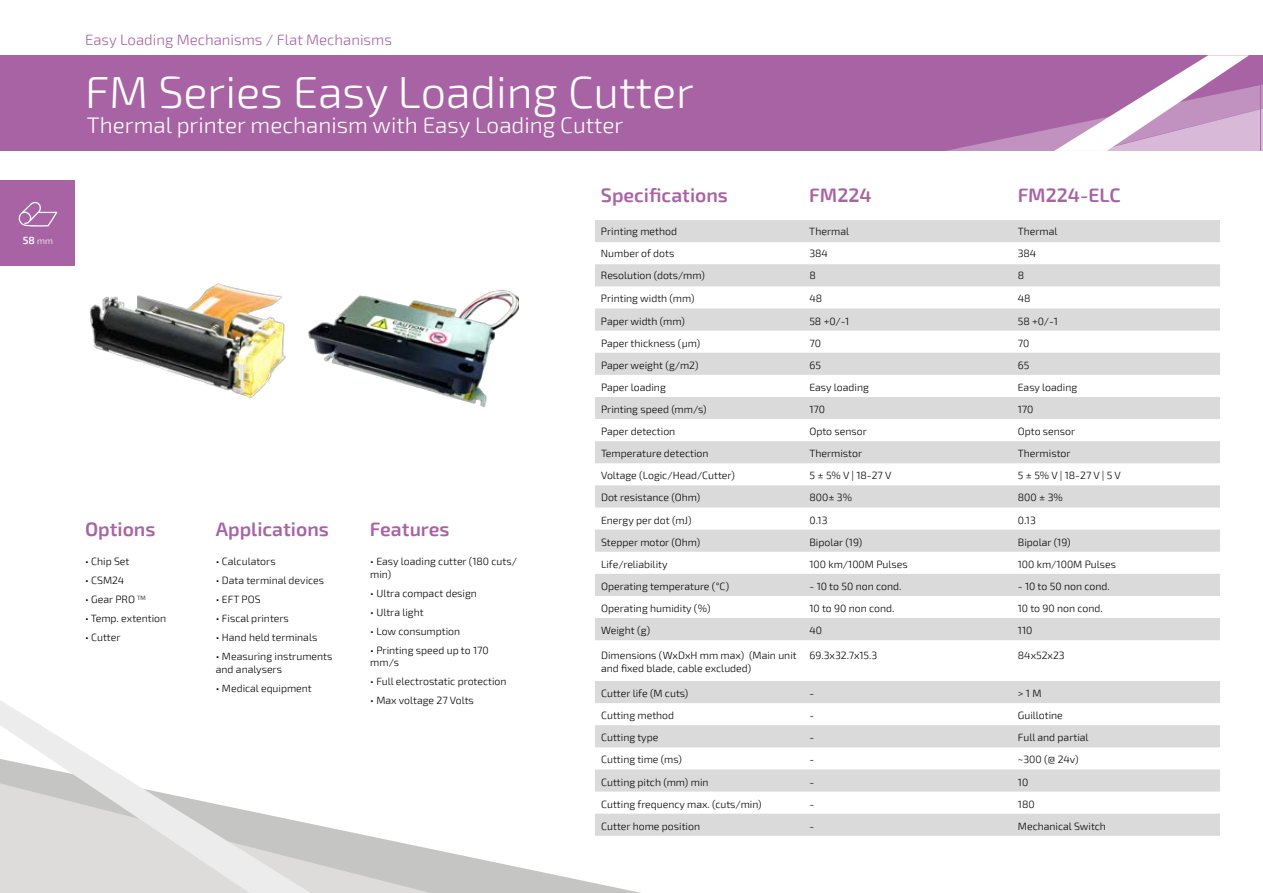
<style>
.page{position:relative;width:1263px;height:893px;background:#fff}
.page>*{position:absolute;margin:0;border:0;box-sizing:border-box;transform-origin:0 0}
.t1{font:300 45px "Exo 2";color:#fff}
.t2{font:300 22.5px "Exo 2";color:#fff}
.t3{font:600 19.5px "Exo 2";color:#a863a5}
.t4{font:300 15px "Exo 2";color:#a863a5}
.t5{font:300 10.5px/12.6px "Exo 2";color:#000}
.t6{font:600 10.5px "Exo 2";color:#fff}
.s1{font-weight:300;font-size:9px}
</style>
<div class="page">
<svg style="left:328px;top:827px;width:313px;height:66px"></svg>
<svg style="left:0;top:700px;width:328px;height:193px"></svg>
<div style="left:0;top:55px;width:1263px;height:96px;background:#a863a5"></div>
<svg style="left:595px;top:220px;width:625px;height:616px"></svg>
<div style="left:0;top:181px;width:74px;height:85px;background:#a863a5"></div>
<svg style="left:18px;top:202px;width:39px;height:25px"></svg>
<svg style="left:946px;top:55px;width:317px;height:96px"></svg>
<img style="left:90px;top:283px;width:196px;height:115px">
<img style="left:308px;top:290px;width:211px;height:118px">
<p class="t6" style="left:23px;top:234px;width:32px">58 <span class="s1">mm</span></p>
<h3 class="t4" style="left:85px;top:31px;width:308px">Easy Loading Mechanisms / Flat Mechanisms</h3>
<h1 class="t1" style="left:85px;top:66px;width:610px">FM Series Easy Loading Cutter</h1>
<h2 class="t2" style="left:87px;top:112px;width:538px">Thermal printer mechanism with Easy Loading Cutter</h2>
<h3 class="t3" style="left:85px;top:517px;width:72px">Options</h3>
<h3 class="t3" style="left:216px;top:517px;width:115px">Applications</h3>
<p class="t5" style="left:85px;top:555px;width:46px">• Chip Set</p>
<p class="t5" style="left:85px;top:574px;width:41px">• CSM24</p>
<p class="t5" style="left:85px;top:593px;width:62px">• Gear PRO <sup>TM</sup></p>
<p class="t5" style="left:85px;top:612px;width:83px">• Temp. extention</p>
<p class="t5" style="left:85px;top:631px;width:37px">• Cutter</p>
<p class="t5" style="left:216px;top:555px;width:61px">• Calculators</p>
<p class="t5" style="left:216px;top:574px;width:110px">• Data terminal devices</p>
<p class="t5" style="left:216px;top:593px;width:46px">• EFT POS</p>
<p class="t5" style="left:216px;top:612px;width:75px">• Fiscal printers</p>
<p class="t5" style="left:216px;top:631px;width:103px">• Hand held terminals</p>
<p class="t5" style="left:216px;top:650px;width:118px">• Measuring instruments and analysers</p>
<p class="t5" style="left:216px;top:682px;width:98px">• Medical equipment</p>
<h3 class="t3" style="left:370px;top:517px;width:81px">Features</h3>
<p class="t5" style="left:370px;top:555px;width:148px">• Easy loading cutter (180 cuts/ min)</p>
<p class="t5" style="left:370px;top:587px;width:108px">• Ultra compact design</p>
<p class="t5" style="left:370px;top:606px;width:55px">• Ultra light</p>
<p class="t5" style="left:370px;top:625px;width:91px">• Low consumption</p>
<p class="t5" style="left:370px;top:644px;width:120px">• Printing speed up to 170 mm/s</p>
<p class="t5" style="left:370px;top:675px;width:138px">• Full electrostatic protection</p>
<p class="t5" style="left:370px;top:694px;width:105px">• Max voltage 27 Volts</p>
<h3 class="t3" style="left:601px;top:183px;width:129px">Specifications</h3>
<h3 class="t3" style="left:809px;top:183px;width:64px">FM224</h3>
<h3 class="t3" style="left:1018px;top:183px;width:104px">FM224-ELC</h3>
<p class="t5" style="left:601px;top:225px;width:78px">Printing method</p>
<p class="t5" style="left:809px;top:225px;width:41px">Thermal</p>
<p class="t5" style="left:1018px;top:225px;width:41px">Thermal</p>
<p class="t5" style="left:601px;top:247px;width:75px">Number of dots</p>
<p class="t5" style="left:809px;top:247px;width:20px">384</p>
<p class="t5" style="left:1018px;top:247px;width:20px">384</p>
<p class="t5" style="left:601px;top:269px;width:105px">Resolution (dots/mm)</p>
<p class="t5" style="left:809px;top:269px;width:8px">8</p>
<p class="t5" style="left:1018px;top:269px;width:8px">8</p>
<p class="t5" style="left:601px;top:293px;width:95px">Printing width (mm)</p>
<p class="t5" style="left:809px;top:293px;width:14px">48</p>
<p class="t5" style="left:1018px;top:293px;width:14px">48</p>
<p class="t5" style="left:601px;top:315px;width:85px">Paper width (mm)</p>
<p class="t5" style="left:809px;top:315px;width:42px">58 +0/-1</p>
<p class="t5" style="left:1018px;top:315px;width:42px">58 +0/-1</p>
<p class="t5" style="left:601px;top:337px;width:101px">Paper thickness (µm)</p>
<p class="t5" style="left:809px;top:337px;width:13px">70</p>
<p class="t5" style="left:1018px;top:337px;width:13px">70</p>
<p class="t5" style="left:601px;top:359px;width:99px">Paper weight (g/m2)</p>
<p class="t5" style="left:809px;top:359px;width:13px">65</p>
<p class="t5" style="left:1018px;top:359px;width:13px">65</p>
<p class="t5" style="left:601px;top:381px;width:66px">Paper loading</p>
<p class="t5" style="left:809px;top:381px;width:61px">Easy loading</p>
<p class="t5" style="left:1018px;top:381px;width:61px">Easy loading</p>
<p class="t5" style="left:601px;top:403px;width:107px">Printing speed (mm/s)</p>
<p class="t5" style="left:809px;top:403px;width:17px">170</p>
<p class="t5" style="left:1018px;top:403px;width:17px">170</p>
<p class="t5" style="left:601px;top:425px;width:76px">Paper detection</p>
<p class="t5" style="left:809px;top:425px;width:59px">Opto sensor</p>
<p class="t5" style="left:1018px;top:425px;width:59px">Opto sensor</p>
<p class="t5" style="left:601px;top:447px;width:109px">Temperature detection</p>
<p class="t5" style="left:809px;top:447px;width:54px">Thermistor</p>
<p class="t5" style="left:1018px;top:447px;width:54px">Thermistor</p>
<p class="t5" style="left:601px;top:470px;width:135px">Voltage (Logic/Head/Cutter)</p>
<p class="t5" style="left:809px;top:470px;width:84px">5 ± 5% V | 18-27 V</p>
<p class="t5" style="left:1018px;top:470px;width:105px">5 ± 5% V | 18-27 V | 5 V</p>
<p class="t5" style="left:601px;top:492px;width:101px">Dot resistance (Ohm)</p>
<p class="t5" style="left:809px;top:492px;width:44px">800± 3%</p>
<p class="t5" style="left:1018px;top:492px;width:47px">800 ± 3%</p>
<p class="t5" style="left:601px;top:514px;width:92px">Energy per dot (mJ)</p>
<p class="t5" style="left:809px;top:514px;width:20px">0.13</p>
<p class="t5" style="left:1018px;top:514px;width:20px">0.13</p>
<p class="t5" style="left:601px;top:536px;width:101px">Stepper motor (Ohm)</p>
<p class="t5" style="left:809px;top:536px;width:54px">Bipolar (19)</p>
<p class="t5" style="left:1018px;top:536px;width:54px">Bipolar (19)</p>
<p class="t5" style="left:601px;top:558px;width:68px">Life/reliability</p>
<p class="t5" style="left:809px;top:558px;width:100px">100 km/100M Pulses</p>
<p class="t5" style="left:1018px;top:558px;width:100px">100 km/100M Pulses</p>
<p class="t5" style="left:601px;top:580px;width:130px">Operating temperature (°C)</p>
<p class="t5" style="left:809px;top:580px;width:93px">- 10 to 50 non cond.</p>
<p class="t5" style="left:1018px;top:580px;width:93px">- 10 to 50 non cond.</p>
<p class="t5" style="left:601px;top:602px;width:111px">Operating humidity (%)</p>
<p class="t5" style="left:809px;top:602px;width:87px">10 to 90 non cond.</p>
<p class="t5" style="left:1018px;top:602px;width:87px">10 to 90 non cond.</p>
<p class="t5" style="left:601px;top:624px;width:51px">Weight (g)</p>
<p class="t5" style="left:809px;top:624px;width:14px">40</p>
<p class="t5" style="left:1018px;top:624px;width:16px">110</p>
<p class="t5" style="left:601px;top:649px;width:197px">Dimensions (WxDxH mm max) (Main unit and fixed blade, cable excluded)</p>
<p class="t5" style="left:809px;top:649px;width:69px">69.3x32.7x15.3</p>
<p class="t5" style="left:1018px;top:649px;width:48px">84x52x23</p>
<p class="t5" style="left:601px;top:687px;width:89px">Cutter life (M cuts)</p>
<p class="t5" style="left:809px;top:687px;width:6px">-</p>
<p class="t5" style="left:1018px;top:687px;width:25px">&gt; 1 M</p>
<p class="t5" style="left:601px;top:709px;width:75px">Cutting method</p>
<p class="t5" style="left:809px;top:709px;width:6px">-</p>
<p class="t5" style="left:1018px;top:709px;width:47px">Guillotine</p>
<p class="t5" style="left:601px;top:731px;width:59px">Cutting type</p>
<p class="t5" style="left:809px;top:731px;width:6px">-</p>
<p class="t5" style="left:1018px;top:731px;width:72px">Full and partial</p>
<p class="t5" style="left:601px;top:754px;width:82px">Cutting time (ms)</p>
<p class="t5" style="left:809px;top:754px;width:6px">-</p>
<p class="t5" style="left:1018px;top:754px;width:62px">~300 (@ 24v)</p>
<p class="t5" style="left:601px;top:776px;width:109px">Cutting pitch (mm) min</p>
<p class="t5" style="left:809px;top:776px;width:6px">-</p>
<p class="t5" style="left:1018px;top:776px;width:12px">10</p>
<p class="t5" style="left:601px;top:798px;width:162px">Cutting frequency max. (cuts/min)</p>
<p class="t5" style="left:809px;top:798px;width:6px">-</p>
<p class="t5" style="left:1018px;top:798px;width:18px">180</p>
<p class="t5" style="left:601px;top:820px;width:100px">Cutter home position</p>
<p class="t5" style="left:809px;top:820px;width:6px">-</p>
<p class="t5" style="left:1018px;top:820px;width:90px">Mechanical Switch</p>
</div>
